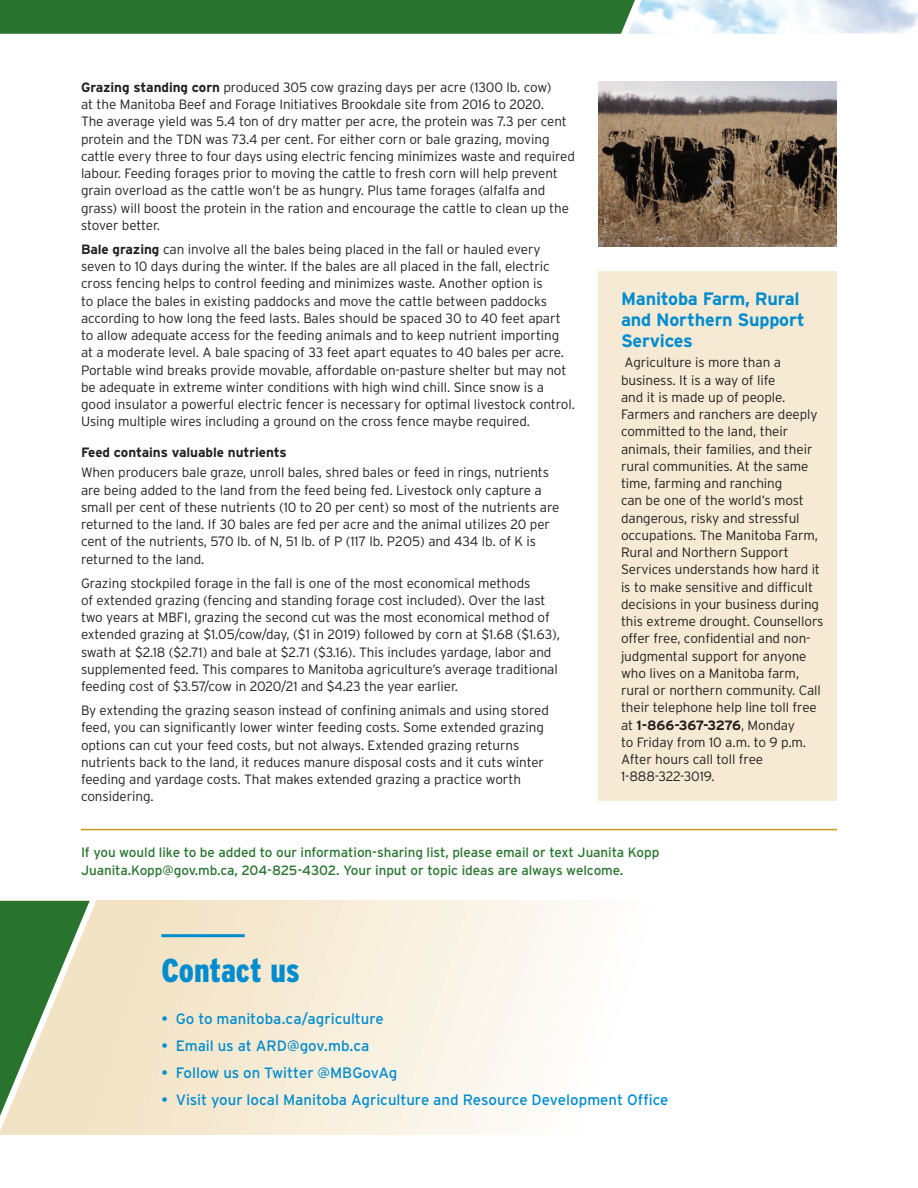
<style>
.page{position:relative;width:918px;height:1188px;background:#fff}
.page>*{position:absolute;margin:0;border:0;box-sizing:border-box;transform-origin:0 0}
.BlueSub_with_rule{font:900 condensed 33px "Interstate";color:#008cce}
.Subhead_1{font:700 18px/21px "Interstate";letter-spacing:-.01em;color:#008cce}
.text{font:15px "Interstate";color:#008cce}
.Body{font:300 13.5px/17.2px "Interstate";letter-spacing:-.005em;color:#231f20}
.Body-2{font:13.5px/17.2px "Interstate";letter-spacing:-.005em;color:#28742e}
.Subhead_2{font:700 13.5px "Interstate";letter-spacing:-.005em;color:#231f20}
.s1{font-weight:700}
</style>
<div class="page">
<div style="left:598px;top:272px;width:239px;height:529px;background:#f6ead4"></div>
<img style="left:635px;top:0;width:283px;height:34px">
<div style="left:0;top:0;width:635px;height:34px;background:#28742e"></div>
<img style="left:598px;top:81px;width:239px;height:166px">
<hr style="left:81px;top:829px;width:756px;height:1px;background:#d0971a">
<svg style="left:103px;top:901px;width:473px;height:233px"></svg>
<hr style="left:161px;top:934px;width:84px;height:3px;background:#008cce">
<svg style="left:0;top:900px;width:103px;height:235px;background:#a2b88c"></svg>
<p class="Body" style="left:81px;top:78px;width:496px"><span class="s1">Grazing standing corn</span> produced 305 cow grazing days per acre (1300 lb. cow)<br>at the Manitoba Beef and Forage Initiatives Brookdale site from 2016 to 2020.<br>The average yield was 5.4 ton of dry matter per acre, the protein was 7.3 per cent protein and the TDN was 73.4 per cent. For either corn or bale grazing, moving cattle every three to four days using electric fencing minimizes waste and required labour. Feeding forages prior to moving the cattle to fresh corn will help prevent grain overload as the cattle won’t be as hungry. Plus tame forages (alfalfa and grass) will boost the protein in the ration and encourage the cattle to clean up the stover better.</p>
<p class="Body" style="left:81px;top:240px;width:496px"><span class="s1">Bale grazing</span> can involve all the bales being placed in the fall or hauled every seven to 10 days during the winter. If the bales are all placed in the fall, electric cross fencing helps to control feeding and minimizes waste. Another option is<br>to place the bales in existing paddocks and move the cattle between paddocks according to how long the feed lasts. Bales should be spaced 30 to 40 feet apart to allow adequate access for the feeding animals and to keep nutrient importing<br>at a moderate level. A bale spacing of 33 feet apart equates to 40 bales per acre.<br>Portable wind breaks provide movable, affordable on-pasture shelter but may not be adequate in extreme winter conditions with high wind chill. Since snow is a good insulator a powerful electric fencer is necessary for optimal livestock control.<br>Using multiple wires including a ground on the cross fence maybe required.</p>
<h2 class="Subhead_2" style="left:81px;top:445px;width:207px">Feed contains valuable nutrients</h2>
<p class="Body" style="left:81px;top:464px;width:480px">When producers bale graze, unroll bales, shred bales or feed in rings, nutrients are being added to the land from the feed being fed. Livestock only capture a small per cent of these nutrients (10 to 20 per cent) so most of the nutrients are returned to the land. If 30 bales are fed per acre and the animal utilizes 20 per cent of the nutrients, 570 lb. of N, 51 lb. of P (117 lb. P2O5) and 434 lb. of K is returned to the land.</p>
<p class="Body" style="left:81px;top:574px;width:481px">Grazing stockpiled forage in the fall is one of the most economical methods<br>of extended grazing (fencing and standing forage cost included). Over the last two years at MBFI, grazing the second cut was the most economical method of extended grazing at $1.05/cow/day, ($1 in 2019) followed by corn at $1.68 ($1.63), swath at $2.18 ($2.71) and bale at $2.71 ($3.16). This includes yardage, labor and supplemented feed. This compares to Manitoba agriculture’s average traditional feeding cost of $3.57/cow in 2020/21 and $4.23 the year earlier.</p>
<p class="Body" style="left:81px;top:702px;width:469px">By extending the grazing season instead of confining animals and using stored feed, you can significantly lower winter feeding costs. Some extended grazing options can cut your feed costs, but not always. Extended grazing returns nutrients back to the land, it reduces manure disposal costs and it cuts winter feeding and yardage costs. That makes extended grazing a practice worth considering.</p>
<h1 class="Subhead_1" style="left:621px;top:288px;width:185px">Manitoba Farm, Rural and Northern Support<br>Services</h1>
<p class="Body" style="left:621px;top:354px;width:204px">Agriculture is more than a business. It is a way of life<br>and it is made up of people.<br>Farmers and ranchers are deeply committed to the land, their animals, their families, and their rural communities. At the same time, farming and ranching<br>can be one of the world’s most dangerous, risky and stressful occupations. The Manitoba Farm,<br>Rural and Northern Support<br>Services understands how hard it is to make sensitive and difficult decisions in your business during this extreme drought. Counsellors offer free, confidential and non&shy;judgmental support for anyone who lives on a Manitoba farm, rural or northern community. Call their telephone help line toll free at <span class="s1">1-866-367-3276</span>, Monday<br>to Friday from 10 a.m. to 9 p.m.<br>After hours call toll free<br>1-888-322-3019.</p>
<p class="Body-2" style="left:81px;top:844px;width:580px">If you would like to be added to our information-sharing list, please email or text Juanita Kopp<br>Juanita.Kopp@gov.mb.ca, 204-825-4302. Your input or topic ideas are always welcome.</p>
<h2 class="BlueSub_with_rule" style="left:161px;top:952px;width:140px">Contact us</h2>
<p class="text" style="left:161px;top:1011px;width:224px">• Go to manitoba.ca/agriculture</p>
<p class="text" style="left:161px;top:1038px;width:210px">• Email us at ARD@gov.mb.ca</p>
<p class="text" style="left:161px;top:1065px;width:238px">• Follow us on Twitter @MBGovAg</p>
<p class="text" style="left:161px;top:1092px;width:509px">• Visit your local Manitoba Agriculture and Resource Development Office</p>
</div>
